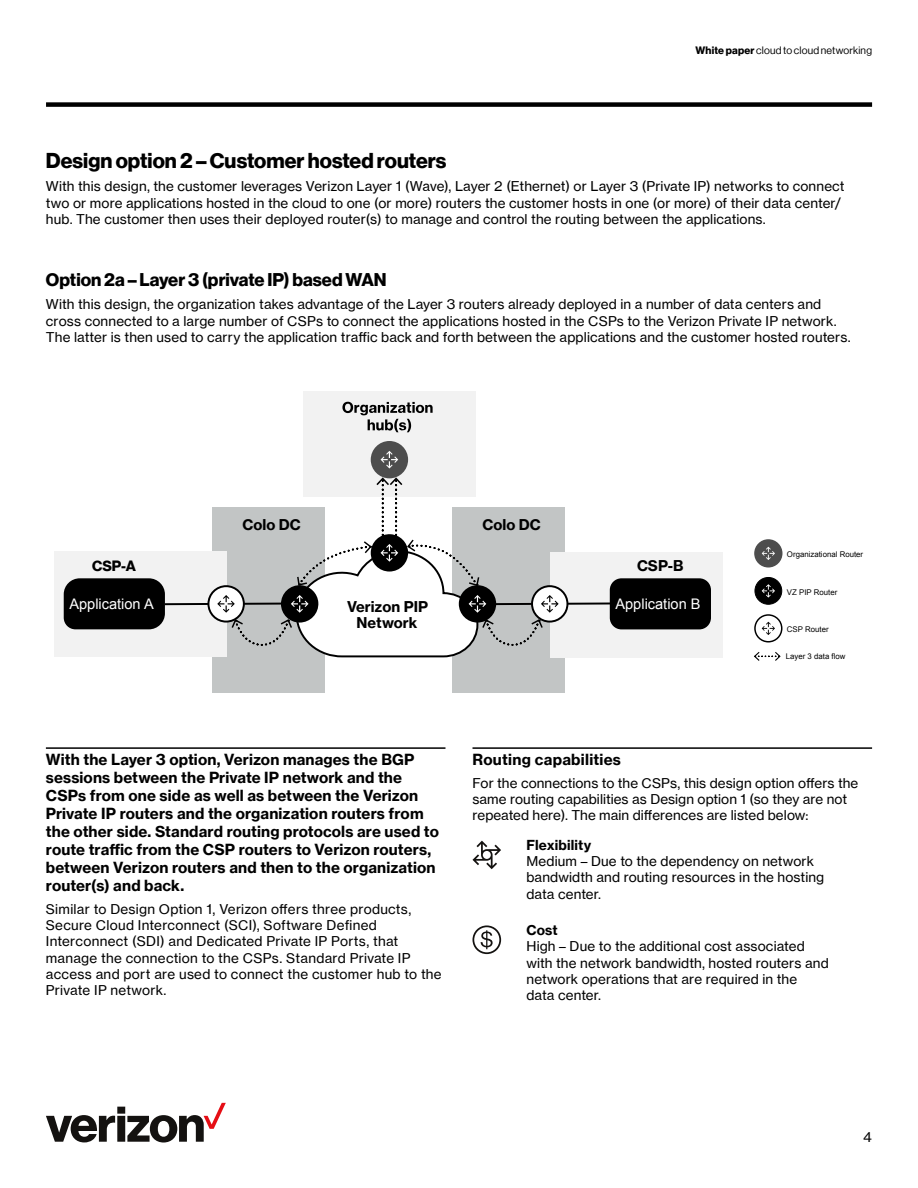
<style>
.page{position:relative;width:918px;height:1188px;background:#fff}
.page>*{position:absolute;margin:0;border:0;box-sizing:border-box;transform-origin:0 0}
.t1{font:700 21px "Verizon NHGDS";color:#000}
.t2{font:700 18px "Verizon NHGDS";color:#000}
.t3{font:700 15px/18px "Verizon NHGTX";letter-spacing:.01em;color:#000}
.t4{font:700 14.55px/16.4px "Verizon NHGTX";color:#000;text-align:center}
.t5{font:14.55px "Arial";color:#fff}
.t6{font:700 14.55px "Verizon NHGDS";color:#000}
.t7{font:13.5px/16.2px "Verizon NHGTX";letter-spacing:.01em;color:#000}
.t8{font:700 13.5px "Verizon NHGTX";letter-spacing:.015em;color:#000}
.t9{font:10.5px "Verizon NHGDS";letter-spacing:.02em;color:#000}
.t10{font:7.8px "Arial";color:#000}
.s1{font-weight:700}
</style>
<div class="page">
<svg style="left:46px;top:1103px;width:180px;height:40px"></svg>
<hr style="left:46px;top:747px;width:399px;height:2px;background:#000">
<hr style="left:472px;top:747px;width:400px;height:2px;background:#000">
<svg style="left:472px;top:841px;width:29px;height:28px"></svg>
<svg style="left:472px;top:925px;width:29px;height:29px"></svg>
<div style="left:213px;top:508px;width:112px;height:185px;background:#c2c5c5"></div>
<div style="left:453px;top:508px;width:112px;height:185px;background:#c2c5c5"></div>
<div style="left:54px;top:551px;width:173px;height:105px;background:#f2f2f2"></div>
<div style="left:303px;top:391px;width:173px;height:105px;background:#f2f2f2"></div>
<div style="left:550px;top:553px;width:172px;height:105px;background:#f2f2f2"></div>
<div style="left:610px;top:578px;width:101px;height:51px;background:#000;border-radius:12px"></div>
<div style="left:372px;top:442px;width:35px;height:35px;background:#4d4d4d;border-radius:50%"></div>
<div style="left:371px;top:441px;width:37px;height:37px;border:2px solid #4d4d4d;border-radius:50%"></div>
<svg style="left:381px;top:451px;width:17px;height:18px"></svg>
<div style="left:755px;top:577px;width:27px;height:27px;background:#000;border-radius:50%"></div>
<div style="left:755px;top:577px;width:27px;height:28px;border:1px solid #000;border-radius:50%"></div>
<svg style="left:755px;top:615px;width:27px;height:27px"></svg>
<div style="left:754px;top:614px;width:28px;height:29px;border:1px solid #000;border-radius:50%"></div>
<svg style="left:762px;top:622px;width:13px;height:13px"></svg>
<svg style="left:762px;top:584px;width:13px;height:14px"></svg>
<div style="left:755px;top:540px;width:27px;height:27px;background:#4d4d4d;border-radius:50%"></div>
<div style="left:754px;top:539px;width:28px;height:29px;border:1px solid #4d4d4d;border-radius:50%"></div>
<svg style="left:762px;top:547px;width:13px;height:13px"></svg>
<svg style="left:754px;top:652px;width:27px;height:9px"></svg>
<svg style="left:342px;top:402px;width:91px;height:30px"></svg>
<svg style="left:64px;top:477px;width:550px;height:181px"></svg>
<div style="left:46px;top:102px;width:826px;height:5px;background:#000"></div>
<p class="t9" style="left:696px;top:44px;width:178px"><span class="s1">White paper</span> cloud to cloud networking</p>
<h1 class="t1" style="left:46px;top:149px;width:402px">Design option 2 – Customer hosted routers</h1>
<p class="t7" style="left:46px;top:178px;width:800px">With this design, the customer leverages Verizon Layer 1 (Wave), Layer 2 (Ethernet) or Layer 3 (Private IP) networks to connect two or more applications hosted in the cloud to one (or more) routers the customer hosts in one (or more) of their data center/ hub. The customer then uses their deployed router(s) to manage and control the routing between the applications.</p>
<h2 class="t2" style="left:46px;top:270px;width:342px">Option 2a – Layer 3 (private IP) based WAN</h2>
<p class="t7" style="left:46px;top:296px;width:806px">With this design, the organization takes advantage of the Layer 3 routers already deployed in a number of data centers and cross connected to a large number of CSPs to connect the applications hosted in the CSPs to the Verizon Private IP network.<br>The latter is then used to carry the application traffic back and forth between the applications and the customer hosted routers.</p>
<p class="t4" style="left:242px;top:516px;width:60px">Colo DC</p>
<p class="t4" style="left:483px;top:516px;width:60px">Colo DC</p>
<p class="t6" style="left:92px;top:558px;width:45px">CSP-A</p>
<p class="t4" style="left:637px;top:557px;width:48px">CSP-B</p>
<p class="t5" style="left:69px;top:594px;width:86px">Application A</p>
<p class="t5" style="left:615px;top:594px;width:87px">Application B</p>
<p class="t4" style="left:347px;top:598px;width:82px">Verizon PIP<br>Network</p>
<p class="t10" style="left:787px;top:550px;width:78px">Organizational Router</p>
<p class="t10" style="left:787px;top:587px;width:52px">VZ PIP Router</p>
<p class="t10" style="left:787px;top:625px;width:43px">CSP Router</p>
<p class="t10" style="left:786px;top:652px;width:61px">Layer 3 data flow</p>
<p class="t3" style="left:46px;top:750px;width:395px">With the Layer 3 option, Verizon manages the BGP sessions between the Private IP network and the CSPs from one side as well as between the Verizon Private IP routers and the organization routers from the other side. Standard routing protocols are used to route traffic from the CSP routers to Verizon routers, between Verizon routers and then to the organization router(s) and back.</p>
<p class="t7" style="left:46px;top:901px;width:397px">Similar to Design Option 1, Verizon offers three products, Secure Cloud Interconnect (SCI), Software Defined Interconnect (SDI) and Dedicated Private IP Ports, that manage the connection to the CSPs. Standard Private IP access and port are used to connect the customer hub to the Private IP network.</p>
<p class="t3" style="left:472px;top:750px;width:150px">Routing capabilities</p>
<p class="t7" style="left:472px;top:775px;width:387px">For the connections to the CSPs, this design option offers the same routing capabilities as Design option 1 (so they are not repeated here). The main differences are listed below:</p>
<p class="t8" style="left:526px;top:837px;width:66px">Flexibility</p>
<p class="t7" style="left:526px;top:853px;width:299px">Medium – Due to the dependency on network bandwidth and routing resources in the hosting data center.</p>
<p class="t8" style="left:526px;top:922px;width:33px">Cost</p>
<p class="t7" style="left:526px;top:938px;width:304px">High – Due to the additional cost associated with the network bandwidth, hosted routers and network operations that are required in the<br>data center.</p>
<p class="t7" style="left:863px;top:1129px;width:10px">4</p>
</div>
